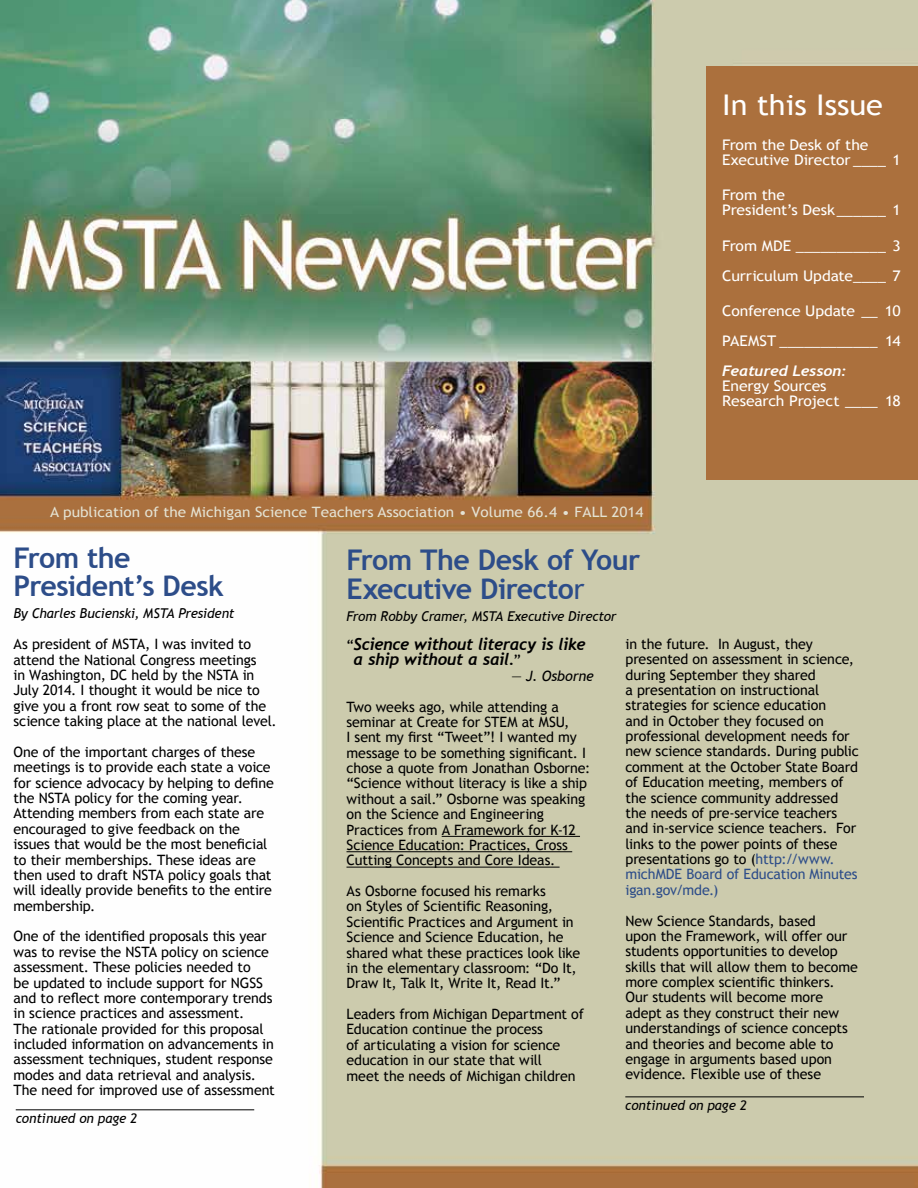
<style>
.page{position:relative;width:918px;height:1188px;background:#fff}
.page>*{position:absolute;margin:0;border:0;box-sizing:border-box;transform-origin:0 0}
.t1{font:700 28.5px/28.5px "Trebuchet MS";letter-spacing:-.02em;color:#2d4d89}
.t2{font:28.5px "Trebuchet MS";color:#fff;scale:1.08 1}
.t3{font:italic 700 16.5px/15.5px "Trebuchet";letter-spacing:-.02em;color:#000}
.t4{font:14.7px/15px "Trebuchet MS";letter-spacing:-.01em;color:#fff;scale:1.08 1}
.t5{font:italic 700 14.7px "Trebuchet";letter-spacing:-.01em;color:#fff;scale:1.08 1}
.t6{font:14.25px/15.5px "Trebuchet MS";letter-spacing:-.005em;color:#000}
.t7{font:14.25px "Trebuchet MS";color:#e4e2d2;scale:1.08 1}
.t8{font:italic 13.5px "Trebuchet MS";letter-spacing:-.01em;color:#000}
.s1{font-weight:400}
.s2{font-family:"Trebuchet MS";font-weight:400;font-style:normal;font-size:14.25px}
.s3{font-style:italic}
.s4{color:#2d4d89}
</style>
<div class="page">
<img style="left:0;top:0;width:918px;height:1188px">
<hr style="left:442px;top:836px;width:138px;height:1px;background:#000">
<hr style="left:346px;top:851px;width:226px;height:1px;background:#000">
<hr style="left:346px;top:867px;width:214px;height:1px;background:#000">
<div style="left:707px;top:66px;width:211px;height:414px;background:#ab703d"></div>
<hr style="left:16px;top:1109px;width:238px;height:1px;background:#000">
<hr style="left:625px;top:1096px;width:239px;height:1px;background:#000">
<p class="t7" style="left:50px;top:503px;width:551px">A publication of the Michigan Science Teachers Association • Volume 66.4 • FALL 2014</p>
<h1 class="t2" style="left:722px;top:88px;width:150px">In this Issue</h1>
<p class="t4" style="left:722px;top:138px;width:167px">From the Desk of the<br>Executive Director ____ 1</p>
<p class="t4" style="left:722px;top:188px;width:167px">From the<br>President’s Desk______ 1</p>
<p class="t4" style="left:722px;top:231px;width:167px;line-height:30px">From MDE ___________ 3<br>Curriculum Update____ 7</p>
<p class="t4" style="left:722px;top:296px;width:167px;line-height:30px">Conference Update __ 10<br>PAEMST ____________ 14</p>
<p class="t5" style="left:722px;top:362px;width:117px">Featured Lesson:</p>
<p class="t4" style="left:722px;top:378px;width:167px">Energy Sources<br>Research Project ____ 18</p>
<h1 class="t1" style="left:14px;top:544px;width:212px">From the<br>President’s Desk</h1>
<p class="t8" style="left:14px;top:606px;width:223px">By Charles Bucienski, MSTA President</p>
<p class="t6" style="left:14px;top:637px;width:265px">As president of MSTA, I was invited to attend the National Congress meetings<br>in Washington, DC held by the NSTA in July 2014. I thought it would be nice to give you a front row seat to some of the science taking place at the national level.</p>
<p class="t6" style="left:14px;top:744px;width:262px">One of the important charges of these meetings is to provide each state a voice for science advocacy by helping to define the NSTA policy for the coming year.<br>Attending members from each state are encouraged to give feedback on the issues that would be the most beneficial to their memberships. These ideas are then used to draft NSTA policy goals that will ideally provide benefits to the entire membership.</p>
<p class="t6" style="left:14px;top:929px;width:263px">One of the identified proposals this year was to revise the NSTA policy on science assessment. These policies needed to<br>be updated to include support for NGSS and to reflect more contemporary trends in science practices and assessment.<br>The rationale provided for this proposal included information on advancements in assessment techniques, student response modes and data retrieval and analysis.<br>The need for improved use of assessment</p>
<p class="t8" style="left:16px;top:1110px;width:123px">continued on page 2</p>
<h1 class="t1" style="left:346px;top:546px;width:295px">From The Desk of Your<br>Executive Directo<span class="s1">r</span></h1>
<p class="t8" style="left:346px;top:608px;width:272px">From Robby Cramer, MSTA Executive Director</p>
<p class="t3" style="left:354px;top:637px;width:233px;text-indent:-7px"><span class="s2">“</span>Science without literacy is like a ship without a sail.<span class="s2">”</span></p>
<p class="t6" style="left:346px;top:661px;width:249px;line-height:30.8px;text-indent:165px">— <span class="s3">J. Osborne<br></span>Two weeks ago, while attending a</p>
<p class="t6" style="left:346px;top:714px;width:245px">seminar at Create for STEM at MSU,<br>I sent my first “Tweet”! I wanted my message to be something significant. I chose a quote from Jonathan Osborne: “Science without literacy is like a ship without a sail.” Osborne was speaking on the Science and Engineering Practices from A Framework for K-12<br>Science Education: Practices, Cross Cutting Concepts and Core Ideas.</p>
<p class="t6" style="left:346px;top:883px;width:235px">As Osborne focused his remarks<br>on Styles of Scientific Reasoning, Scientific Practices and Argument in Science and Science Education, he shared what these practices look like in the elementary classroom: “Do It, Draw It, Talk It, Write It, Read It.”</p>
<p class="t6" style="left:346px;top:1006px;width:239px">Leaders from Michigan Department of Education continue the process<br>of articulating a vision for science education in our state that will<br>meet the needs of Michigan children</p>
<p class="t6" style="left:626px;top:636px;width:235px">in the future. In August, they presented on assessment in science, during September they shared<br>a presentation on instructional strategies for science education<br>and in October they focused on professional development needs for new science standards. During public comment at the October State Board of Education meeting, members of the science community addressed the needs of pre-service teachers and in-service science teachers. For links to the power points of these presentations go to (<span class="s4">http://www. michMDE Board of Education Minutes igan.gov/mde.)</span></p>
<p class="t6" style="left:626px;top:913px;width:234px">New Science Standards, based<br>upon the Framework, will offer our students opportunities to develop skills that will allow them to become more complex scientific thinkers.<br>Our students will become more adept as they construct their new understandings of science concepts and theories and become able to engage in arguments based upon evidence. Flexible use of these</p>
<p class="t8" style="left:625px;top:1097px;width:123px">continued on page 2</p>
</div>
